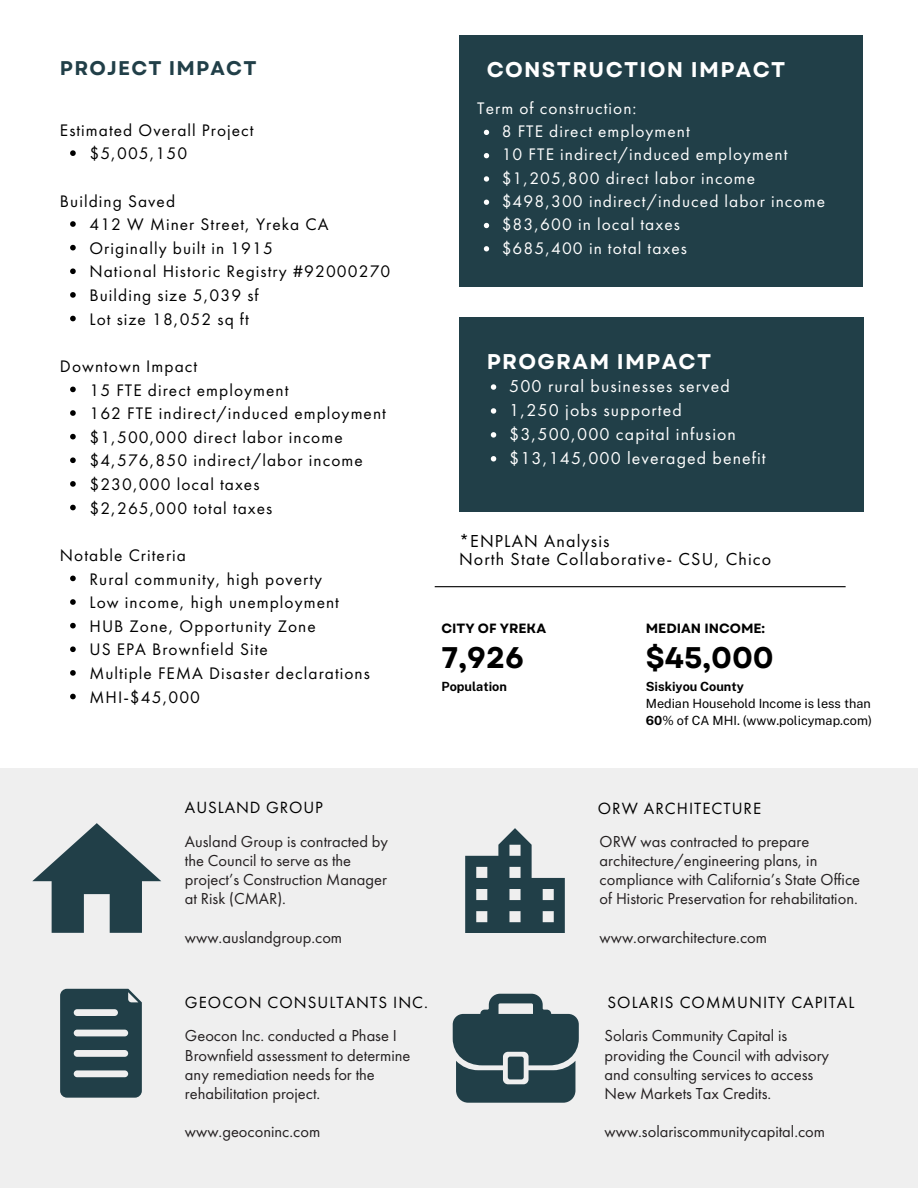
<style>
.page{position:relative;width:918px;height:1188px;background:#fff}
.page>*{position:absolute;margin:0;border:0;box-sizing:border-box;transform-origin:0 0}
.t1{font:700 29.85px "Garet";color:#000}
.t2{font:700 21.3px "Garet";letter-spacing:.06em;color:#fff}
.t3{font:700 19.8px "Garet";letter-spacing:.06em;color:#213f48}
.t4{font:18px/18px "Futura PT";letter-spacing:.06em;color:#000}
.t5{font:17.85px/23.9px "Futura PT";letter-spacing:.06em;color:#fff}
.t6{font:17.4px/23.7px "Futura PT";letter-spacing:.06em;color:#000}
.t7{font:17.4px/23.2px "Futura PT";letter-spacing:.06em;color:#fff}
.t8{font:16.8px "Futura PT";letter-spacing:.06em;color:#000}
.t9{font:16.5px/19.2px "Futura PT";color:#231f20}
.t10{font:700 13.35px "Garet";color:#000}
.t11{font:12.6px/17px "Public Sans";color:#000}
.t12{font:700 12.6px "Public Sans";color:#000}
.s1{font-weight:700}
</style>
<div class="page">
<div style="left:459px;top:35px;width:404px;height:252px;background:#213f48"></div>
<svg style="left:70px;top:150px;width:6px;height:6px"></svg>
<svg style="left:70px;top:221px;width:6px;height:6px"></svg>
<svg style="left:70px;top:245px;width:6px;height:5px"></svg>
<svg style="left:70px;top:268px;width:6px;height:6px"></svg>
<svg style="left:70px;top:292px;width:6px;height:6px"></svg>
<svg style="left:70px;top:316px;width:6px;height:5px"></svg>
<svg style="left:70px;top:387px;width:6px;height:5px"></svg>
<svg style="left:70px;top:410px;width:6px;height:6px"></svg>
<svg style="left:70px;top:434px;width:6px;height:5px"></svg>
<svg style="left:70px;top:457px;width:6px;height:6px"></svg>
<svg style="left:70px;top:481px;width:6px;height:6px"></svg>
<svg style="left:70px;top:505px;width:6px;height:5px"></svg>
<svg style="left:70px;top:576px;width:6px;height:5px"></svg>
<svg style="left:70px;top:599px;width:6px;height:6px"></svg>
<svg style="left:70px;top:623px;width:6px;height:5px"></svg>
<svg style="left:70px;top:646px;width:6px;height:6px"></svg>
<svg style="left:70px;top:670px;width:6px;height:6px"></svg>
<svg style="left:70px;top:694px;width:6px;height:5px"></svg>
<div style="left:459px;top:317px;width:404px;height:194px;background:#213f48"></div>
<svg style="left:484px;top:130px;width:5px;height:5px"></svg>
<svg style="left:484px;top:153px;width:5px;height:5px"></svg>
<svg style="left:484px;top:176px;width:5px;height:6px"></svg>
<svg style="left:484px;top:200px;width:5px;height:5px"></svg>
<svg style="left:484px;top:223px;width:5px;height:5px"></svg>
<svg style="left:484px;top:246px;width:5px;height:5px"></svg>
<svg style="left:491px;top:384px;width:5px;height:6px"></svg>
<svg style="left:491px;top:408px;width:5px;height:6px"></svg>
<svg style="left:491px;top:432px;width:5px;height:6px"></svg>
<svg style="left:491px;top:456px;width:5px;height:6px"></svg>
<hr style="left:435px;top:586px;width:411px;height:1px;background:#000">
<div style="left:0;top:768px;width:918px;height:420px;background:#efefef"></div>
<svg style="left:32px;top:823px;width:129px;height:110px"></svg>
<svg style="left:465px;top:828px;width:100px;height:105px"></svg>
<svg style="left:60px;top:989px;width:82px;height:109px;background:#455e65"></svg>
<svg style="left:453px;top:994px;width:126px;height:109px"></svg>
<div style="left:508px;top:1057px;width:16px;height:22px;background:#213f48;border-radius:2px"></div>
<p class="t3" style="left:60px;top:54px;width:198px">PROJECT IMPACT</p>
<p class="t6" style="left:89px;top:118px;width:166px;text-indent:-29px">Estimated Overall Project $5,005,150</p>
<p class="t6" style="left:89px;top:189px;width:302px;text-indent:-29px">Building Saved<br>412 W Miner Street, Yreka CA<br>Originally built in 1915<br>National Historic Registry #92000270<br>Building size 5,039 sf<br>Lot size 18,052 sq ft</p>
<p class="t6" style="left:89px;top:354px;width:298px;text-indent:-29px">Downtown Impact<br>15 FTE direct employment<br>162 FTE indirect/induced employment $1,500,000 direct labor income $4,576,850 indirect/labor income $230,000 local taxes<br>$2,265,000 total taxes</p>
<p class="t6" style="left:89px;top:543px;width:282px;text-indent:-29px">Notable Criteria<br>Rural community, high poverty<br>Low income, high unemployment<br>HUB Zone, Opportunity Zone<br>US EPA Brownfield Site<br>Multiple FEMA Disaster declarations<br>MHI-$45,000</p>
<p class="t2" style="left:487px;top:54px;width:300px">CONSTRUCTION IMPACT</p>
<p class="t7" style="left:502px;top:96px;width:325px;text-indent:-24px">Term of construction:<br>8 FTE direct employment<br>10 FTE indirect/induced employment $1,205,800 direct labor income $498,300 indirect/induced labor income $83,600 in local taxes<br>$685,400 in total taxes</p>
<p class="t2" style="left:487px;top:346px;width:226px">PROGRAM IMPACT</p>
<p class="t5" style="left:509px;top:374px;width:258px">500 rural businesses served<br>1,250 jobs supported $3,500,000 capital infusion $13,145,000 leveraged benefit</p>
<p class="t4" style="left:459px;top:532px;width:314px">*ENPLAN Analysis<br>North State Collaborative- CSU, Chico</p>
<p class="t10" style="left:441px;top:619px;width:106px">CITY OF YREKA</p>
<h1 class="t1" style="left:441px;top:636px;width:84px">7,926</h1>
<p class="t12" style="left:441px;top:679px;width:67px">Population</p>
<p class="t10" style="left:646px;top:619px;width:121px">MEDIAN INCOME:</p>
<h1 class="t1" style="left:646px;top:636px;width:129px">$45,000</h1>
<p class="t12" style="left:646px;top:679px;width:100px">Siskiyou County</p>
<p class="t11" style="left:646px;top:695px;width:228px">Median Household Income is less than<br><span class="s1">60</span>% of CA MHI. (www.policymap.com)</p>
<p class="t8" style="left:185px;top:797px;width:140px">AUSLAND GROUP</p>
<p class="t8" style="left:598px;top:798px;width:165px">ORW ARCHITECTURE</p>
<p class="t9" style="left:600px;top:832px;width:262px">ORW was contracted to prepare architecture/engineering plans, in compliance with California’s State Office of Historic Preservation for rehabilitation.</p>
<p class="t9" style="left:600px;top:927px;width:169px">www.orwarchitecture.com</p>
<p class="t9" style="left:185px;top:832px;width:205px">Ausland Group is contracted by the Council to serve as the project’s Construction Manager at Risk (CMAR).</p>
<p class="t9" style="left:185px;top:927px;width:159px">www.auslandgroup.com</p>
<p class="t8" style="left:185px;top:992px;width:245px">GEOCON CONSULTANTS INC.</p>
<p class="t9" style="left:185px;top:1026px;width:227px">Geocon Inc. conducted a Phase I<br>Brownfield assessment to determine any remediation needs for the rehabilitation project.</p>
<p class="t9" style="left:185px;top:1122px;width:137px">www.geoconinc.com</p>
<p class="t8" style="left:608px;top:992px;width:248px">SOLARIS COMMUNITY CAPITAL</p>
<p class="t9" style="left:605px;top:1026px;width:226px">Solaris Community Capital is providing the Council with advisory and consulting services to access<br>New Markets Tax Credits.</p>
<p class="t9" style="left:605px;top:1122px;width:222px">www.solariscommunitycapital.com</p>
</div>
